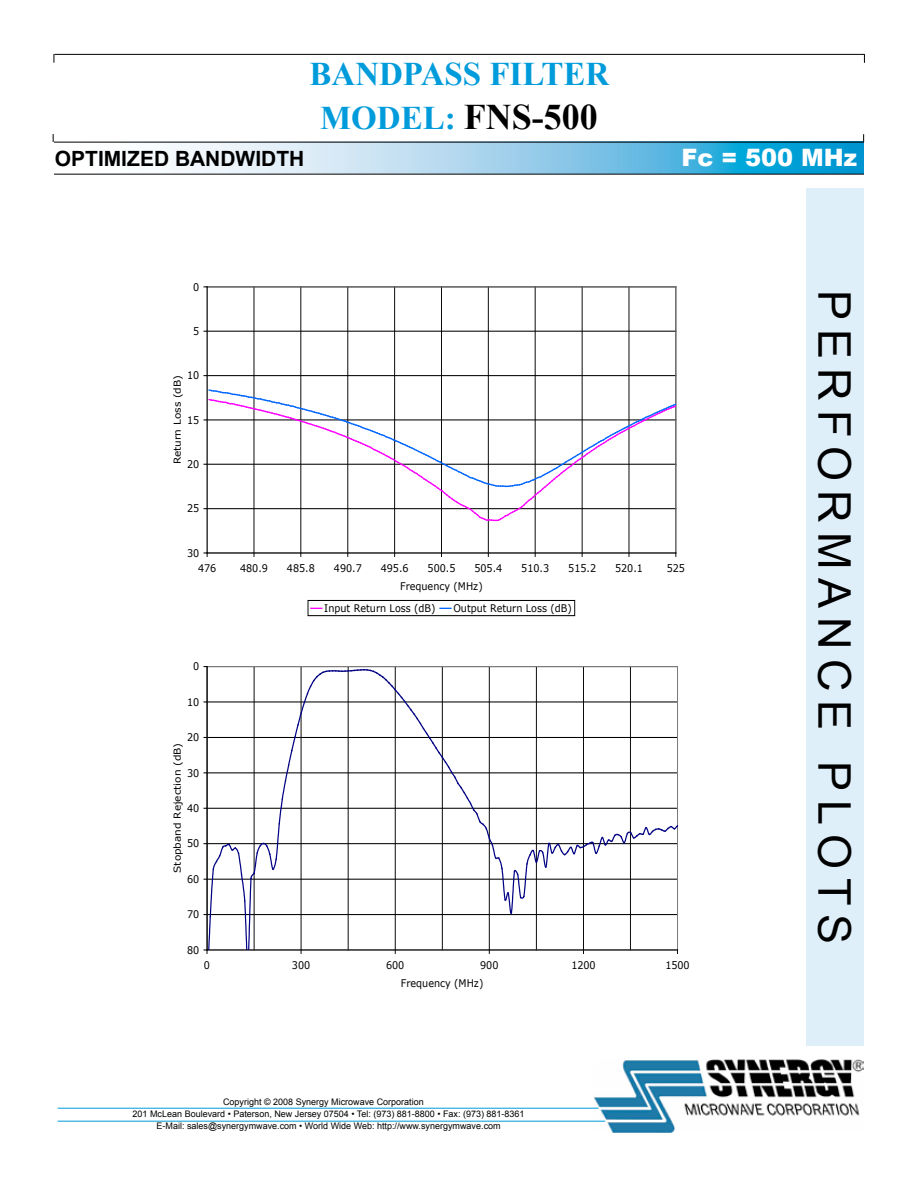
<style>
.page{position:relative;width:918px;height:1188px;background:#fff}
.page>*{position:absolute;margin:0;border:0;box-sizing:border-box;transform-origin:0 0}
.t1{font:45px "Arial";letter-spacing:.2em;color:#000}
.t2{font:700 36px "Times New Roman";color:#000}
.t3{font:700 33px/44.4px "Times New Roman";color:#009bdb}
.t4{font:900 24px "Arial";color:#fff}
.t5{font:700 21px "Arial";color:#000}
.t6{font:10.5px/15.8px "Verdana";letter-spacing:-.005em;color:#000;scale:.91 1}
.t7{font:9.6px "Verdana";color:#000;scale:1.09 1}
.t8{font:9px/11.9px "Arial";color:#000;text-align:center}
.s1{font-size:33px;color:#009bdb}
</style>
<div class="page">
<svg style="left:54px;top:143px;width:810px;height:31px"></svg>
<img style="left:593px;top:1059px;width:271px;height:73px">
<hr style="left:58px;top:1108px;width:540px;height:1px;background:#009bdb">
<hr style="left:58px;top:1121px;width:547px;height:1px;background:#009bdb">
<hr style="left:54px;top:174px;width:810px;height:1px;background:#000">
<hr style="left:54px;top:54px;width:810px;height:1px;background:#000">
<hr style="left:54px;top:142px;width:810px;height:1px;background:#000">
<div style="left:806px;top:188px;width:58px;height:858px;background:#dfeffa"></div>
<hr style="left:207px;top:331px;width:469px;height:1px;background:#000">
<hr style="left:207px;top:375px;width:469px;height:1px;background:#000">
<hr style="left:254px;top:287px;width:1px;height:266px;background:#000">
<hr style="left:301px;top:287px;width:1px;height:266px;background:#000">
<hr style="left:348px;top:287px;width:1px;height:266px;background:#000">
<hr style="left:394px;top:287px;width:1px;height:266px;background:#000">
<hr style="left:441px;top:287px;width:1px;height:266px;background:#000">
<hr style="left:488px;top:287px;width:1px;height:266px;background:#000">
<hr style="left:535px;top:287px;width:1px;height:266px;background:#000">
<hr style="left:582px;top:287px;width:1px;height:266px;background:#000">
<hr style="left:629px;top:287px;width:1px;height:266px;background:#000">
<hr style="left:207px;top:287px;width:469px;height:1px;background:#818181">
<hr style="left:676px;top:287px;width:1px;height:266px;background:#818181">
<hr style="left:207px;top:287px;width:1px;height:266px;background:#000">
<hr style="left:207px;top:553px;width:469px;height:1px;background:#000">
<svg style="left:204px;top:388px;width:472px;height:134px"></svg>
<div style="left:308px;top:600px;width:267px;height:16px;border:1px solid #000"></div>
<svg style="left:204px;top:666px;width:474px;height:287px"></svg>
<h3 class="t3" style="left:320px;top:51px;width:291px;text-indent:-11px">BANDPASS FILTER<br>MODEL</h3>
<h2 class="t2" style="left:445px;top:92px;width:155px"><span class="s1">:</span> FNS-500</h2>
<h3 class="t5" style="left:55px;top:144px;width:251px">OPTIMIZED BANDWIDTH</h3>
<p class="t6" style="left:193px;top:279px;width:8px">0</p>
<h3 class="t4" style="left:681px;top:140px;width:177px">Fc = 500 MHz</h3>
<p class="t6" style="left:193px;top:323px;width:8px">5</p>
<p class="t6" style="left:187px;top:367px;width:15px">10</p>
<p class="t6" style="left:187px;top:412px;width:15px">15</p>
<p class="t6" style="left:187px;top:456px;width:15px">20</p>
<p class="t6" style="left:187px;top:500px;width:15px">25</p>
<p class="t6" style="left:198px;top:545px;width:22px;text-indent:-11px">30<br>476</p>
<p class="t7" style="left:171px;top:464px;width:83px;rotate:-90deg">Return Loss (dB)</p>
<p class="t6" style="left:193px;top:658px;width:8px">0</p>
<p class="t6" style="left:187px;top:694px;width:15px">10</p>
<p class="t6" style="left:187px;top:729px;width:15px">20</p>
<p class="t6" style="left:187px;top:765px;width:15px">30</p>
<p class="t6" style="left:187px;top:800px;width:15px">40</p>
<p class="t6" style="left:187px;top:835px;width:15px">50</p>
<p class="t6" style="left:187px;top:871px;width:15px">60</p>
<p class="t6" style="left:187px;top:906px;width:15px">70</p>
<p class="t6" style="left:187px;top:942px;width:15px">80</p>
<p class="t7" style="left:171px;top:873px;width:121px;rotate:-90deg">Stopband Rejection (dB)</p>
<p class="t6" style="left:240px;top:560px;width:32px">480.9</p>
<p class="t6" style="left:287px;top:560px;width:32px">485.8</p>
<p class="t6" style="left:334px;top:560px;width:32px">490.7</p>
<p class="t6" style="left:381px;top:560px;width:32px">495.6</p>
<p class="t6" style="left:428px;top:560px;width:32px">500.5</p>
<p class="t6" style="left:474px;top:560px;width:32px">505.4</p>
<p class="t6" style="left:521px;top:560px;width:32px">510.3</p>
<p class="t6" style="left:568px;top:560px;width:32px">515.2</p>
<p class="t6" style="left:615px;top:560px;width:32px">520.1</p>
<p class="t6" style="left:667px;top:560px;width:22px">525</p>
<p class="t6" style="left:400px;top:578px;width:92px">Frequency (MHz)</p>
<p class="t6" style="left:324px;top:600px;width:124px">Input Return Loss (dB)</p>
<p class="t6" style="left:453px;top:600px;width:132px">Output Return Loss (dB)</p>
<p class="t6" style="left:204px;top:957px;width:8px">0</p>
<p class="t6" style="left:292px;top:957px;width:22px">300</p>
<p class="t6" style="left:386px;top:957px;width:22px">600</p>
<p class="t6" style="left:480px;top:957px;width:22px">900</p>
<p class="t6" style="left:571px;top:957px;width:28px">1200</p>
<p class="t6" style="left:665px;top:957px;width:28px">1500</p>
<p class="t6" style="left:401px;top:975px;width:92px">Frequency (MHz)</p>
<p class="t8" style="left:223px;top:1096px;width:202px">Copyright © 2008 Synergy Microwave Corporation</p>
<p class="t8" style="left:133px;top:1108px;width:393px">201 McLean Boulevard • Paterson, New Jersey 07504 • Tel: (973) 881-8800 • Fax: (973) 881-8361<br>E-Mail: sales@synergymwave.com • World Wide Web: http://www.synergymwave.com</p>
<h1 class="t1" style="left:864px;top:290px;width:656px;rotate:90deg">PERFORMANCE PLOTS</h1>
</div>
